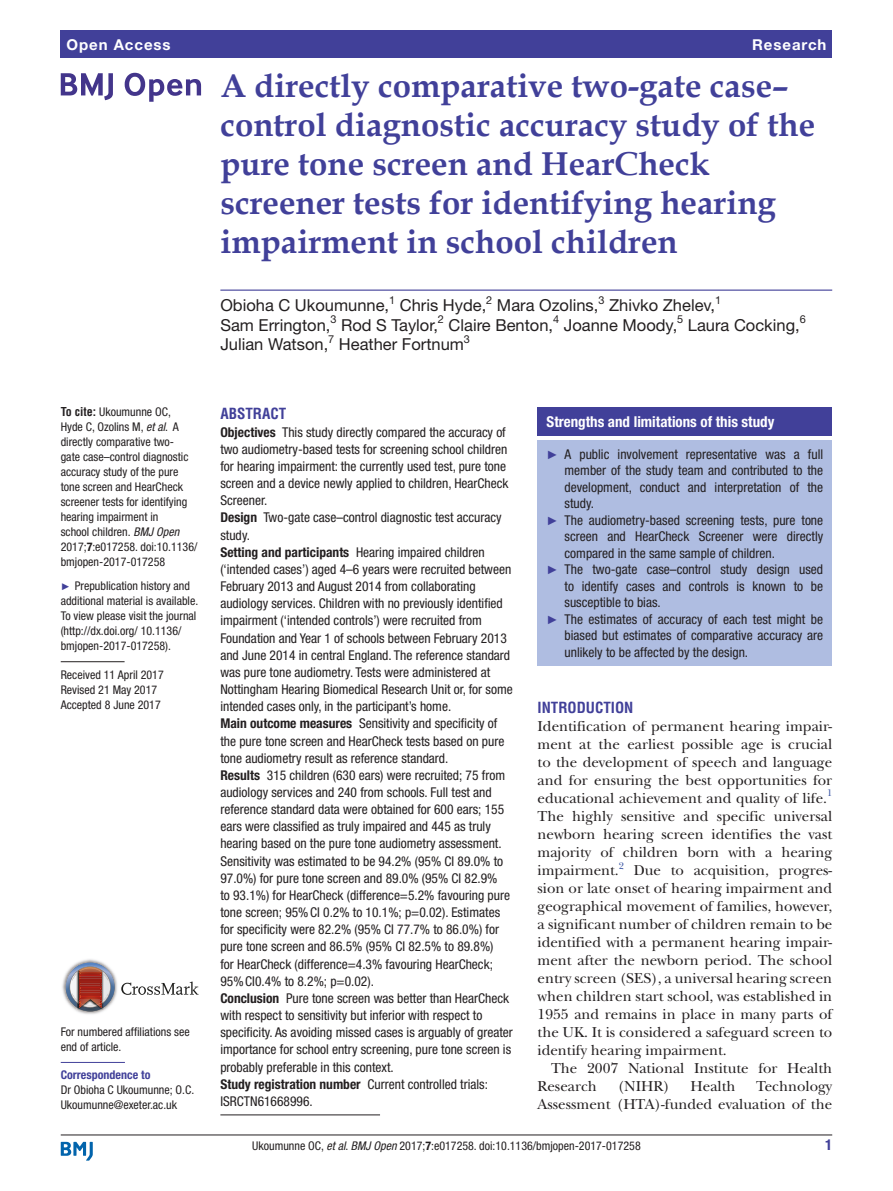
<style>
.page{position:relative;width:893px;height:1191px;background:#fff}
.page>*{position:absolute;margin:0;border:0;box-sizing:border-box;transform-origin:0 0}
.t1{font:700 33px/39px "Book Antiqua";color:#414099}
.t2{font:16.5px "Helvetica Neue LT Std";color:#231f20}
.t3{font:15px/18px "New Baskerville";color:#231f20;text-align:justify}
.t4{font:700 condensed 15px "Helvetica Neue LT Std";color:#fff}
.t5{font:700 15px "Helvetica Neue LT Std";letter-spacing:.065em;color:#fff}
.t6{font:700 condensed 15px "Helvetica LT Std";color:#414099}
.t7{font:700 condensed 15px "Helvetica";color:#414099}
.t8{font:700 condensed 15px "Helvetica Neue LT Std";color:#414099}
.t9{font:condensed 13.5px/17.1px "Helvetica Neue LT Std";color:#231f20}
.t10{font:condensed 12px/15px "Helvetica Neue LT Std";color:#231f20}
.t11{font:700 condensed 12px "Helvetica Neue LT Std";color:#414099}
.t12{font:10.95px "Helvetica Neue LT Std";color:#231f20}
.t13{font:9.9px "New Baskerville";color:#3853a3}
.s1{font-family:"Helvetica LT Std";font-weight:700}
.s2{font-style:italic}
.s3{font-weight:700}
.s4{font-family:"Arial";font-stretch:normal;font-size:9.75px;color:#414099}
.s5{font-family:"Arial";font-stretch:normal;font-size:12px;color:#414099}
</style>
<div class="page">
<hr style="left:61px;top:1134px;width:771px;height:1px;background:#231f20">
<svg style="left:61px;top:1141px;width:32px;height:19px"></svg>
<div style="left:61px;top:31px;width:771px;height:27px;background:#414099"></div>
<hr style="left:220px;top:1114px;width:160px;height:1px;background:#231f20">
<hr style="left:220px;top:289px;width:612px;height:2px;background:#414099">
<hr style="left:61px;top:661px;width:64px;height:1px;background:#231f20">
<hr style="left:61px;top:1062px;width:64px;height:1px;background:#414099">
<svg style="left:61px;top:73px;width:52px;height:27px"></svg>
<svg style="left:125px;top:73px;width:76px;height:29px"></svg>
<img style="left:62px;top:959px;width:55px;height:55px">
<svg style="left:66px;top:962px;width:49px;height:49px;background:#a78689"></svg>
<svg style="left:121px;top:981px;width:78px;height:13px"></svg>
<div style="left:538px;top:407px;width:294px;height:29px;background:#414099"></div>
<div style="left:538px;top:440px;width:294px;height:226px;background:#afbde1"></div>
<p class="t5" style="left:66px;top:35px;width:106px">Open Access</p>
<p class="t10" style="left:61px;top:404px;width:138px"><span class="s1">TO CITE:</span> Ukoumunne OC,<br>Hyde C, Ozolins M, <span class="s2">et al</span>. A directly comparative two-<br>gate case–control diagnostic accuracy study of the pure tone screen and HearCheck screener tests for identifying hearing impairment in<br>school children. <span class="s2">BMJ Open<br></span>2017;<span class="s3">7</span>:e017258. doi:10.1136/ bmjopen-2017-017258</p>
<p class="t10" style="left:61px;top:578px;width:139px"><span class="s4">►</span> Prepublication history and additional material is available.<br>To view please visit the journal (http://dx.doi.org/ 10.1136/ bmjopen-2017-017258).</p>
<p class="t10" style="left:61px;top:667px;width:105px">Received 11 April 2017<br>Revised 21 May 2017<br>Accepted 8 June 2017</p>
<p class="t10" style="left:61px;top:1024px;width:130px">For numbered affiliations see end of article.</p>
<p class="t11" style="left:61px;top:1067px;width:91px">Correspondence to</p>
<p class="t10" style="left:61px;top:1082px;width:135px">Dr Obioha C Ukoumunne; O.C.<br>Ukoumunne@exeter.ac.uk</p>
<p class="t5" style="left:752px;top:35px;width:76px">Research</p>
<h1 class="t1" style="left:220px;top:66px;width:596px">A directly comparative two-gate case– control diagnostic accuracy study of the pure tone screen and HearCheck screener tests for identifying hearing impairment in school children</h1>
<p class="t2" style="left:220px;top:296px;width:170px">Obioha C Ukoumunne,</p>
<p class="t12" style="left:389px;top:293px;width:8px">1</p>
<p class="t2" style="left:400px;top:296px;width:88px">Chris Hyde,</p>
<p class="t12" style="left:486px;top:293px;width:8px">2</p>
<p class="t2" style="left:497px;top:296px;width:103px">Mara Ozolins,</p>
<p class="t12" style="left:598px;top:293px;width:8px">3</p>
<p class="t2" style="left:609px;top:296px;width:108px">Zhivko Zhelev,</p>
<p class="t12" style="left:715px;top:293px;width:8px">1</p>
<p class="t2" style="left:220px;top:315px;width:112px">Sam Errington,</p>
<p class="t12" style="left:330px;top:313px;width:8px">3</p>
<p class="t2" style="left:341px;top:315px;width:98px">Rod S Taylor,</p>
<p class="t12" style="left:438px;top:313px;width:8px">2</p>
<p class="t2" style="left:449px;top:315px;width:106px">Claire Benton,</p>
<p class="t12" style="left:553px;top:313px;width:8px">4</p>
<p class="t2" style="left:564px;top:315px;width:115px">Joanne Moody,</p>
<p class="t12" style="left:677px;top:313px;width:8px">5</p>
<p class="t2" style="left:688px;top:315px;width:113px">Laura Cocking,</p>
<p class="t12" style="left:800px;top:313px;width:8px">6</p>
<p class="t2" style="left:220px;top:335px;width:109px">Julian Watson,</p>
<p class="t12" style="left:328px;top:332px;width:8px">7</p>
<p class="t2" style="left:339px;top:335px;width:127px">Heather Fortnum</p>
<p class="t12" style="left:464px;top:332px;width:8px">3</p>
<p class="t7" style="left:220px;top:404px;width:67px">ABSTRACT</p>
<p class="t9" style="left:220px;top:423px;width:294px"><span class="s3">Objectives</span> This study directly compared the accuracy of two audiometry-based tests for screening school children for hearing impairment: the currently used test, pure tone screen and a device newly applied to children, HearCheck Screener.<br><span class="s3">Design</span> Two-gate case–control diagnostic test accuracy study.<br><span class="s3">Setting and participants</span> Hearing impaired children (‘intended cases’) aged 4–6 years were recruited between February 2013 and August 2014 from collaborating audiology services. Children with no previously identified impairment (‘intended controls’) were recruited from Foundation and Year 1 of schools between February 2013 and June 2014 in central England. The reference standard was pure tone audiometry. Tests were administered at Nottingham Hearing Biomedical Research Unit or, for some intended cases only, in the participant’s home.<br><span class="s3">Main outcome measures</span> Sensitivity and specificity of the pure tone screen and HearCheck tests based on pure tone audiometry result as reference standard.<br><span class="s3">Results</span> 315 children (630 ears) were recruited; 75 from audiology services and 240 from schools. Full test and reference standard data were obtained for 600 ears; 155 ears were classified as truly impaired and 445 as truly hearing based on the pure tone audiometry assessment.<br>Sensitivity was estimated to be 94.2% (95% CI 89.0% to 97.0%) for pure tone screen and 89.0% (95% CI 82.9%<br>to 93.1%) for HearCheck (difference=5.2% favouring pure tone screen; 95%CI 0.2% to 10.1%; p=0.02). Estimates for specificity were 82.2% (95% CI 77.7% to 86.0%) for pure tone screen and 86.5% (95% CI 82.5% to 89.8%)<br>for HearCheck (difference=4.3% favouring HearCheck; 95%CI0.4% to 8.2%; p=0.02).<br><span class="s3">Conclusion</span> Pure tone screen was better than HearCheck with respect to sensitivity but inferior with respect to specificity. As avoiding missed cases is arguably of greater importance for school entry screening, pure tone screen is probably preferable in this context.<br><span class="s3">Study registration number</span> Current controlled trials:<br>ISRCTN61668996.</p>
<p class="t4" style="left:547px;top:413px;width:229px">Strengths and limitations of this study</p>
<p class="t9" style="left:547px;top:445px;width:278px"><span class="s5">►</span> A public involvement representative was a full</p>
<p class="t9" style="left:565px;top:462px;width:260px">member of the study team and contributed to the</p>
<p class="t9" style="left:565px;top:478px;width:260px">development, conduct and interpretation of the</p>
<p class="t9" style="left:565px;top:495px;width:31px">study.</p>
<p class="t9" style="left:547px;top:511px;width:278px"><span class="s5">►</span> The audiometry-based screening tests, pure tone</p>
<p class="t9" style="left:565px;top:528px;width:260px">screen and HearCheck Screener were directly</p>
<p class="t9" style="left:565px;top:544px;width:212px">compared in the same sample of children.</p>
<p class="t9" style="left:547px;top:561px;width:278px"><span class="s5">►</span> The two-gate case–control study design used</p>
<p class="t9" style="left:565px;top:577px;width:260px">to identify cases and controls is known to be</p>
<p class="t9" style="left:565px;top:594px;width:98px">susceptible to bias.</p>
<p class="t9" style="left:547px;top:610px;width:278px"><span class="s5">►</span> The estimates of accuracy of each test might be</p>
<p class="t9" style="left:565px;top:627px;width:260px">biased but estimates of comparative accuracy are</p>
<p class="t9" style="left:565px;top:643px;width:185px">unlikely to be affected by the design.</p>
<p class="t6" style="left:538px;top:698px;width:97px">INTRODUCTION</p>
<p class="t3" style="left:538px;top:717px;width:296px">Identification of permanent hearing impair&shy;ment at the earliest possible age is crucial to the development of speech and language and for ensuring the best opportunities for educational achievement and quality of life.</p>
<p class="t13" style="left:827px;top:787px;width:7px">1</p>
<p class="t3" style="left:538px;top:807px;width:296px">The highly sensitive and specific universal newborn hearing screen identifies the vast majority of children born with a hearing impairment.</p>
<p class="t13" style="left:619px;top:859px;width:7px">2</p>
<p class="t3" style="left:538px;top:861px;width:296px;text-indent:96px">Due to acquisition, progres&shy;sion or late onset of hearing impairment and geographical movement of families, however, a significant number of children remain to be identified with a permanent hearing impair&shy;ment after the newborn period. The school entry screen (SES), a universal hearing screen when children start school, was established in 1955 and remains in place in many parts of the UK. It is considered a safeguard screen to identify hearing impairment.</p>
<p class="t3" style="left:538px;top:1059px;width:296px;text-indent:14px">The 2007 National Institute for Health<br>Research</p>
<p class="t3" style="left:538px;top:1077px;width:296px;text-align:right">Technology<br>Assessment (HTA)-funded evaluation of the</p>
<p class="t3" style="left:618px;top:1077px;width:54px">(NIHR)</p>
<p class="t3" style="left:691px;top:1077px;width:46px">Health</p>
<p class="t10" style="left:252px;top:1137px;width:390px">Ukoumunne OC, <span class="s2">et al</span>. <span class="s2">BMJ Open</span> 2017;<span class="s3">7</span>:e017258. doi:10.1136/bmjopen-2017-017258</p>
<p class="t8" style="left:825px;top:1135px;width:9px">1</p>
</div>
